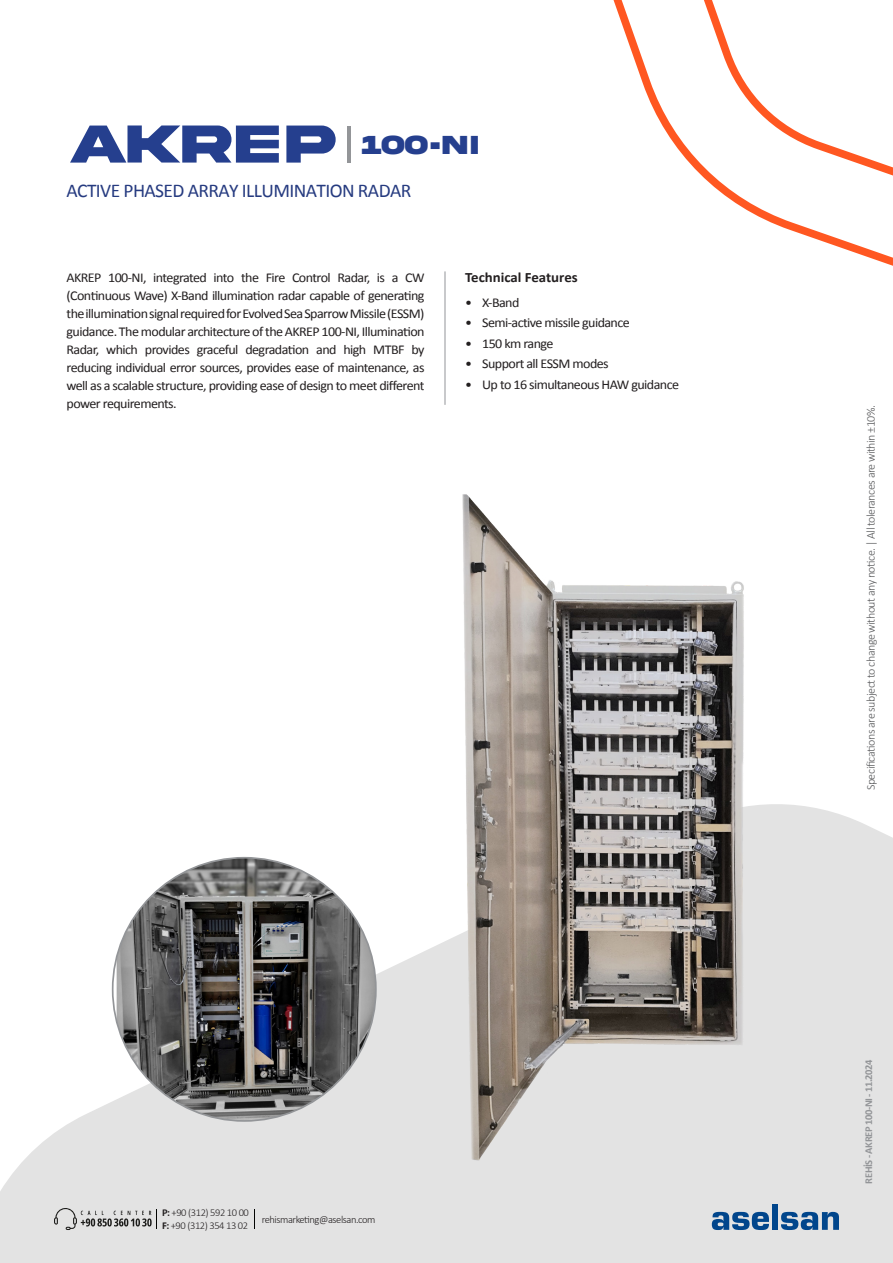
<style>
.page{position:relative;width:893px;height:1263px;background:#fff}
.page>*{position:absolute;margin:0;border:0;box-sizing:border-box;transform-origin:0 0}
.t1{font:700 56.4px "AKIRALOGO Super";letter-spacing:.04em;color:#253f8e}
.t2{font:700 27.6px "AKIRALOGO Super";color:#253f8e}
.t3{font:19.5px "Calibri";letter-spacing:-.03em;color:#263b80}
.t4{font:700 14.25px "Calibri";color:#231f20;scale:1.04 1}
.t5{font:13.5px/18px "Calibri";letter-spacing:-.04em;color:#231f20;text-align:justify;scale:1.04 1}
.t6{font:300 12px "Calibri";letter-spacing:-.04em;color:#57585a}
.t7{font:300 10.5px/12.6px "Calibri";letter-spacing:-.04em;color:#231f20}
.t8{font:700 10.5px "Calibri";letter-spacing:-.04em;color:#939598}
.s1{font-weight:700}
</style>
<div class="page">
<svg style="left:0;top:804px;width:893px;height:459px;fill:#e3e3e3"></svg>
<svg style="left:613px;top:0;width:280px;height:266px"></svg>
<hr style="left:445px;top:271px;width:1px;height:134px;background:#939598">
<img style="left:117px;top:858px;width:259px;height:263px">
<img style="left:443px;top:494px;width:322px;height:671px">
<hr style="left:347px;top:126px;width:3px;height:36px;background:#939598">
<svg style="left:712px;top:1212px;width:57px;height:18px"></svg>
<div style="left:772px;top:1204px;width:6px;height:26px;background:#01468c"></div>
<svg style="left:781px;top:1212px;width:58px;height:18px"></svg>
<svg style="left:254px;top:1209px;width:1px;height:19px"></svg>
<svg style="left:54px;top:1207px;width:104px;height:23px;background:#bfbfbf"></svg>
<p class="t1" style="left:69px;top:114px;width:268px">AKREP</p>
<p class="t2" style="left:362px;top:130px;width:118px">100-NI</p>
<p class="t3" style="left:67px;top:179px;width:346px">ACTIVE PHASED ARRAY ILLUMINATION RADAR</p>
<p class="t5" style="left:67px;top:268px;width:346px">AKREP 100-NI, integrated into the Fire Control Radar, is a CW (Continuous Wave) X-Band illumination radar capable of generating the illumination signal required for Evolved Sea Sparrow Missile (ESSM) guidance. The modular architecture of the AKREP 100-NI, Illumination Radar, which provides graceful degradation and high MTBF by reducing individual error sources, provides ease of maintenance, as well as a scalable structure, providing ease of design to meet different power requirements.</p>
<p class="t4" style="left:465px;top:268px;width:110px">Technical Features</p>
<p class="t5" style="left:465px;top:293px;width:54px">• X-Band</p>
<p class="t5" style="left:465px;top:314px;width:160px">• Semi-active missile guidance</p>
<p class="t5" style="left:465px;top:334px;width:86px">• 150 km range</p>
<p class="t5" style="left:465px;top:355px;width:140px">• Support all ESSM modes</p>
<p class="t5" style="left:465px;top:375px;width:207px">• Up to 16 simultaneous HAW guidance</p>
<p class="t7" style="left:162px;top:1206px;width:88px"><span class="s1">P:</span> +90 (312) 592 10 00<br><span class="s1">F:</span> +90 (312) 354 13 02</p>
<p class="t7" style="left:262px;top:1213px;width:115px">rehismarketing@aselsan.com</p>
<p class="t6" style="left:863px;top:790px;width:387px;rotate:-90deg">Specifications are subject to change without any notice. | All tolerances are within ±10%.</p>
<p class="t8" style="left:862px;top:1183px;width:125px;rotate:-90deg">REHİS - AKREP 100-NI - 11.2024</p>
</div>
